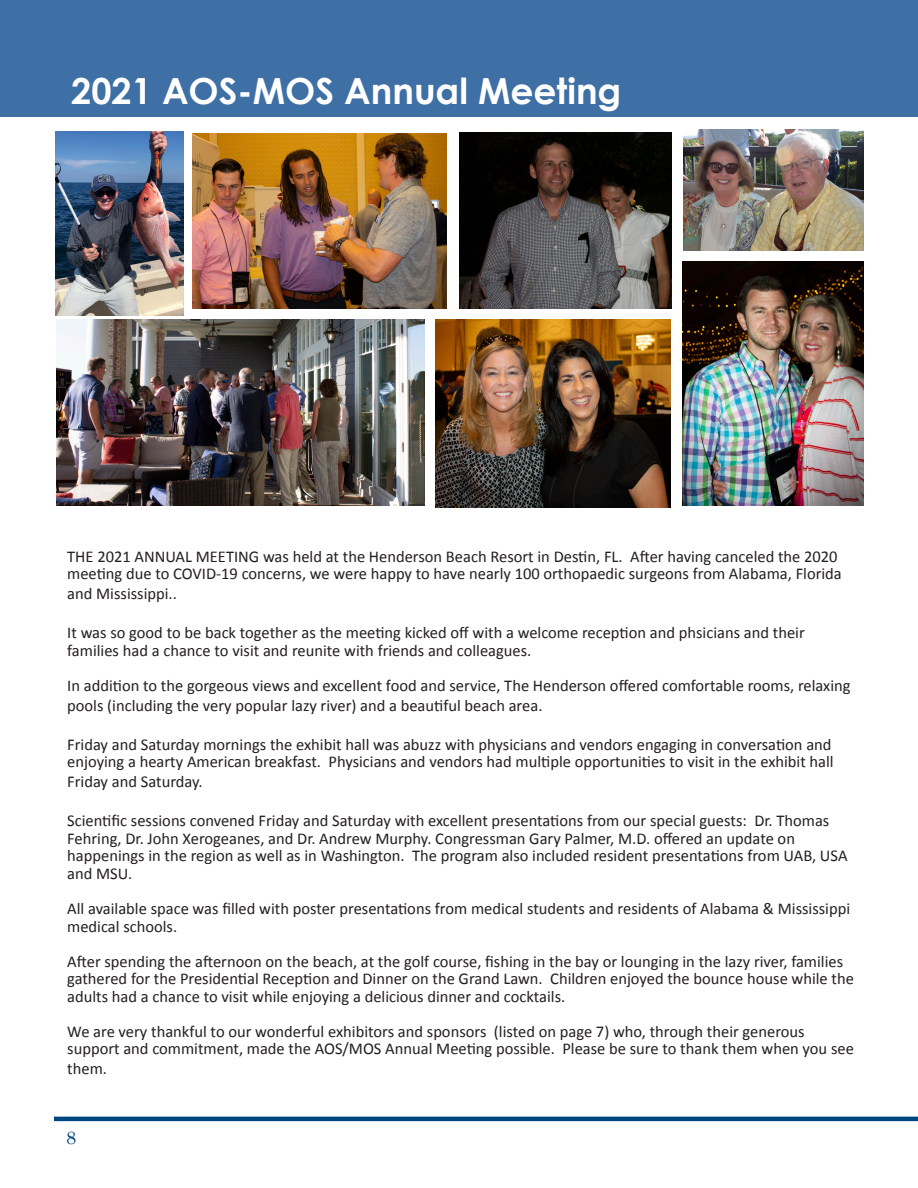
<style>
.page{position:relative;width:918px;height:1188px;background:#fff}
.page>*{position:absolute;margin:0;border:0;box-sizing:border-box;transform-origin:0 0}
.No_Spacing{font:700 36px "Century Gothic";color:#fff}
.t1{font:18px "Century Schoolbook";color:#00467e}
.No_Spacing-2{font:16.5px/17.5px "Calibri";color:#231f20}
</style>
<div class="page">
<hr style="left:54px;top:1117px;width:864px;height:4px;background:#00467e">
<div style="left:0;top:0;width:918px;height:117px;background:#3e6fa5"></div>
<img style="left:683px;top:262px;width:181px;height:244px">
<img style="left:459px;top:132px;width:213px;height:177px">
<img style="left:55px;top:132px;width:129px;height:183px">
<img style="left:192px;top:134px;width:255px;height:175px">
<img style="left:684px;top:129px;width:180px;height:121px">
<img style="left:56px;top:320px;width:368px;height:185px">
<img style="left:436px;top:320px;width:235px;height:188px">
<p class="No_Spacing" style="left:71px;top:68px;width:552px">2021 AOS-MOS Annual Meeting</p>
<p class="No_Spacing-2" style="left:67px;top:547px;width:776px">THE 2021 ANNUAL MEETING was held at the Henderson Beach Resort in Destin, FL. After having canceled the 2020 meeting due to COVID-19 concerns, we were happy to have nearly 100 orthopaedic surgeons from Alabama, Florida</p>
<p class="No_Spacing-2" style="left:67px;top:585px;width:111px">and Mississippi..</p>
<p class="No_Spacing-2" style="left:67px;top:624px;width:739px">It was so good to be back together as the meeting kicked off with a welcome reception and phsicians and their families had a chance to visit and reunite with friends and colleagues.</p>
<p class="No_Spacing-2" style="left:67px;top:675px;width:785px;line-height:19.8px">In addition to the gorgeous views and excellent food and service, The Henderson offered comfortable rooms, relaxing pools (including the very popular lazy river) and a beautiful beach area.</p>
<p class="No_Spacing-2" style="left:67px;top:736px;width:768px">Friday and Saturday mornings the exhibit hall was abuzz with physicians and vendors engaging in conversation and enjoying a hearty American breakfast. Physicians and vendors had multiple opportunities to visit in the exhibit hall</p>
<p class="No_Spacing-2" style="left:67px;top:773px;width:137px">Friday and Saturday.</p>
<p class="No_Spacing-2" style="left:67px;top:812px;width:782px">Scientific sessions convened Friday and Saturday with excellent presentations from our special guests: Dr. Thomas Fehring, Dr. John Xerogeanes, and Dr. Andrew Murphy. Congressman Gary Palmer, M.D. offered an update on happenings in the region as well as in Washington. The program also included resident presentations from UAB, USA and MSU.</p>
<p class="No_Spacing-2" style="left:67px;top:900px;width:784px">All available space was filled with poster presentations from medical students and residents of Alabama &amp; Mississippi medical schools.</p>
<p class="No_Spacing-2" style="left:67px;top:952px;width:788px">After spending the afternoon on the beach, at the golf course, fishing in the bay or lounging in the lazy river, families gathered for the Presidential Reception and Dinner on the Grand Lawn. Children enjoyed the bounce house while the adults had a chance to visit while enjoying a delicious dinner and cocktails.</p>
<p class="No_Spacing-2" style="left:67px;top:1023px;width:788px">We are very thankful to our wonderful exhibitors and sponsors (listed on page 7) who, through their generous support and commitment, made the AOS/MOS Annual Meeting possible. Please be sure to thank them when you see</p>
<p class="No_Spacing-2" style="left:67px;top:1060px;width:41px">them.</p>
<p class="t1" style="left:66px;top:1126px;width:12px">8</p>
</div>
